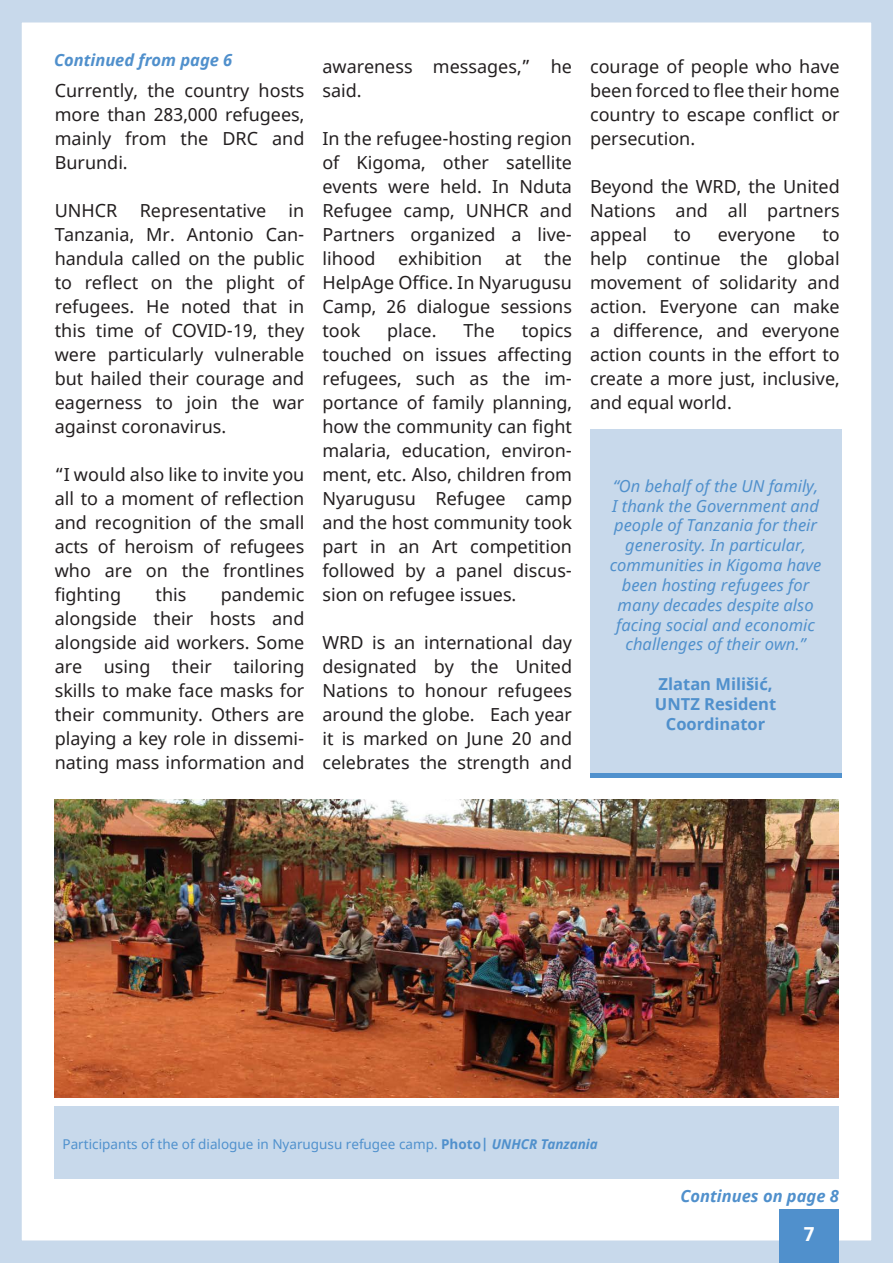
<style>
.page{position:relative;width:893px;height:1263px;background:#fff}
.page>*{position:absolute;margin:0;border:0;box-sizing:border-box;transform-origin:0 0}
.t1{font:700 19.5px "Noto Sans";color:#fff}
.t2{font:18px/24px "Noto Sans";color:#231f20;text-align:justify}
.t3{font:italic 16.5px/19.8px "Noto Sans";color:#5090cc;text-align:center}
.t4{font:700 16.5px/19.8px "Noto Sans";color:#5090cc;text-align:center}
.t5{font:italic 700 16.5px "Noto Sans";color:#5090cc}
.t6{font:13.5px "Noto Sans";color:#5091cd}
.s1{color:#508fcb}
.s2{font-weight:700;color:#5090cc}
.s3{font-weight:700;font-style:italic;color:#5090cc}
</style>
<div class="page">
<div style="left:0;top:0;width:893px;height:1263px;border:22px solid #c8d9eb"></div>
<div style="left:780px;top:1209px;width:59px;height:54px;background:#5090cc"></div>
<div style="left:590px;top:430px;width:251px;height:344px;background:#c8d9eb"></div>
<hr style="left:590px;top:773px;width:251px;height:4px;background:#5091cd">
<div style="left:54px;top:1106px;width:785px;height:72px;background:#c8d9eb"></div>
<img style="left:54px;top:799px;width:785px;height:299px">
<p class="t5" style="left:54px;top:48px;width:180px">Continued from page 6</p>
<p class="t2" style="left:55px;top:79px;width:251px">Currently, the country hosts more than 283,000 refugees, mainly from the DRC and Burundi.</p>
<p class="t2" style="left:55px;top:199px;width:251px">UNHCR Representative in Tanzania, Mr. Antonio Can&shy;handula called on the public to reflect on the plight of refugees. He noted that in this time of COVID-19, they were particularly vulnerable but hailed their courage and eagerness to join the war against coronavirus.</p>
<p class="t2" style="left:55px;top:463px;width:251px">“I would also like to invite you all to a moment of reflection and recognition of the small acts of heroism of refugees who are on the frontlines fighting</p>
<p class="t2" style="left:55px;top:583px;width:251px;text-indent:166px">pandemic alongside their hosts and alongside aid workers. Some are using their tailoring skills to make face masks for their community. Others are playing a key role in dissemi&shy;nating mass information and</p>
<p class="t2" style="left:155px;top:583px;width:32px">this</p>
<p class="t2" style="left:322px;top:55px;width:251px">awareness messages,” he said.</p>
<p class="t2" style="left:322px;top:127px;width:251px">In the refugee-hosting region of Kigoma, other satellite events were held. In Nduta Refugee camp, UNHCR and Partners organized a live&shy;lihood</p>
<p class="t2" style="left:322px;top:247px;width:251px;text-indent:222px">the HelpAge Office. In Nyarugusu Camp, 26 dialogue sessions took</p>
<p class="t2" style="left:398px;top:247px;width:86px">exhibition</p>
<p class="t2" style="left:505px;top:247px;width:18px">at</p>
<p class="t2" style="left:387px;top:319px;width:51px">place.</p>
<p class="t2" style="left:463px;top:319px;width:33px">The</p>
<p class="t2" style="left:322px;top:319px;width:251px;text-indent:199px">topics touched on issues affecting refugees, such as the im&shy;portance of family planning, how the community can fight malaria, education, environ&shy;ment, etc. Also, children from Nyarugusu Refugee camp and the host community took part in an Art competition followed by a panel discus&shy;sion on refugee issues.</p>
<p class="t2" style="left:322px;top:631px;width:251px">WRD is an international day designated by the United Nations to honour refugees around the globe. Each year it is marked on June 20 and celebrates the strength and</p>
<p class="t2" style="left:590px;top:55px;width:251px">courage of people who have been forced to flee their home country to escape conflict or persecution.</p>
<p class="t2" style="left:590px;top:175px;width:251px">Beyond the WRD, the United Nations and all partners appeal</p>
<p class="t2" style="left:590px;top:223px;width:251px;text-indent:232px">to help continue the global movement of solidarity and action. Everyone can make a difference, and everyone action counts in the effort to create a more just, inclusive, and equal world.</p>
<p class="t2" style="left:674px;top:223px;width:19px">to</p>
<p class="t2" style="left:718px;top:223px;width:80px">everyone</p>
<p class="t3" style="left:610px;top:476px;width:213px">“On behalf of the UN family,<br>I thank the Government and people of Tanzania for their generosity. In particular, communities in Kigoma have been hosting refugees for many decades despite also facing social and economic challenges of their own.”</p>
<p class="t4" style="left:659px;top:674px;width:115px">Zlatan Milišić<span class="s1">,</span></p>
<p class="t4" style="left:655px;top:694px;width:123px">UNTZ Resident<br>Coordinator</p>
<p class="t6" style="left:63px;top:1135px;width:537px">Participants of the of dialogue in Nyarugusu refugee camp. <span class="s2">Photo|</span> <span class="s3">UNHCR Tanzania</span></p>
<p class="t5" style="left:680px;top:1184px;width:160px">Continues on page 8</p>
<p class="t1" style="left:804px;top:1220px;width:12px">7</p>
</div>
